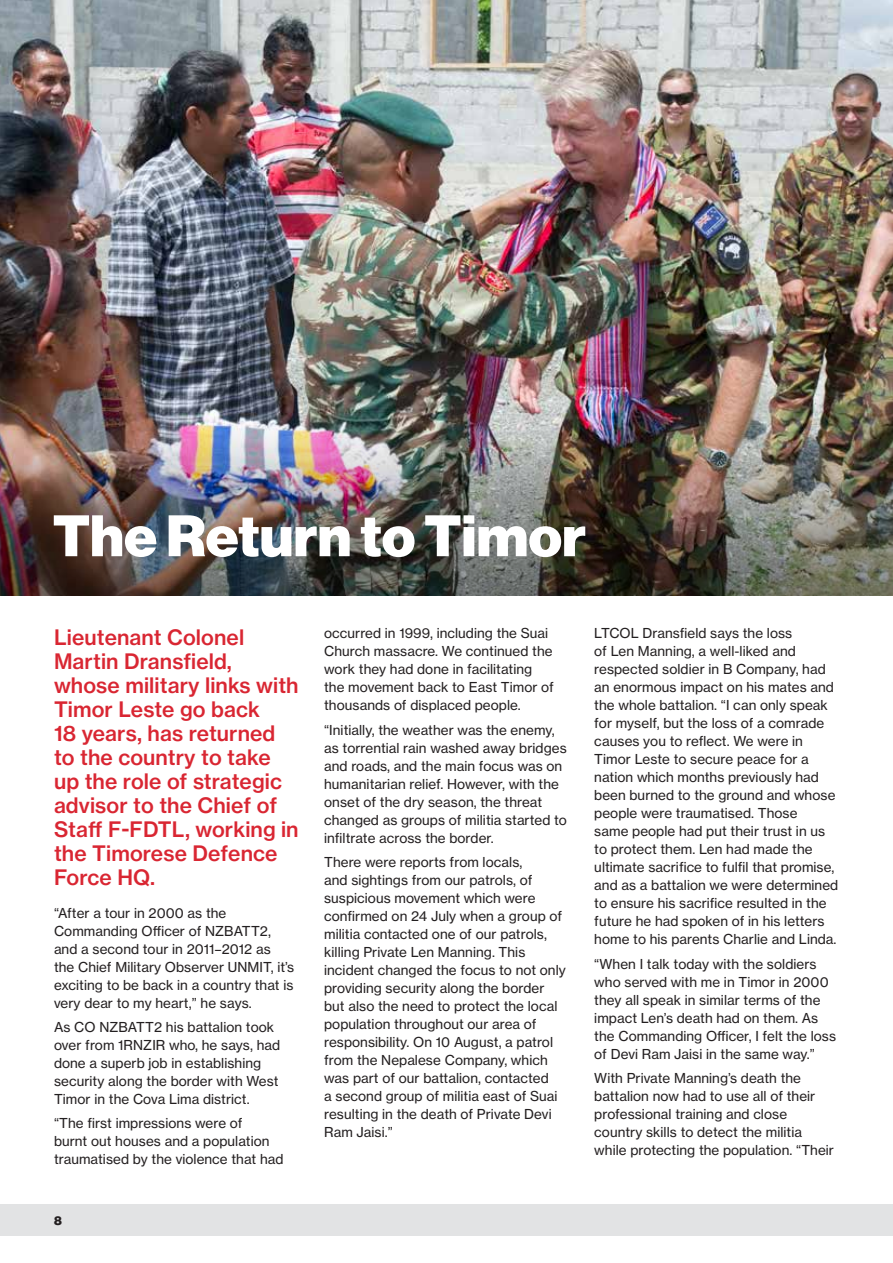
<style>
.page{position:relative;width:893px;height:1263px;background:#fff}
.page>*{position:absolute;margin:0;border:0;box-sizing:border-box;transform-origin:0 0}
.t1{font:900 57.15px "Haas Grot Disp 95";color:#fff}
.t2{font:500 21px/24px "Haas Grot Text 65";letter-spacing:.005em;color:#d92632}
.t3{font:13.5px/18px "Haas Grot Text 55 Roman";letter-spacing:.005em;color:#231f20}
.t4{font:900 12px "Haas Grot Disp 95";color:#231f20}
</style>
<div class="page">
<div style="left:0;top:1204px;width:893px;height:31px;background:#e2e3e4"></div>
<img style="left:0;top:0;width:893px;height:423px">
<img style="left:0;top:423px;width:893px;height:173px">
<h1 class="t1" style="left:53px;top:502px;width:534px">The Return to Timor</h1>
<h2 class="t2" style="left:54px;top:625px;width:246px">Lieutenant Colonel<br>Martin Dransfield, whose military links with<br>Timor Leste go back<br>18 years, has returned to the country to take up the role of strategic advisor to the Chief of<br>Staff F-FDTL, working in the Timorese Defence<br>Force HQ.</h2>
<p class="t3" style="left:54px;top:903px;width:242px">“After a tour in 2000 as the Commanding Officer of NZBATT2, and a second tour in 2011–2012 as the Chief Military Observer UNMIT, it’s exciting to be back in a country that is very dear to my heart,” he says.</p>
<p class="t3" style="left:54px;top:1018px;width:228px">As CO NZBATT2 his battalion took over from 1RNZIR who, he says, had done a superb job in establishing security along the border with West Timor in the Cova Lima district.</p>
<p class="t3" style="left:54px;top:1114px;width:231px">“The first impressions were of<br>burnt out houses and a population traumatised by the violence that had</p>
<p class="t4" style="left:54px;top:1213px;width:9px">8</p>
<p class="t3" style="left:324px;top:624px;width:231px">occurred in 1999, including the Suai Church massacre. We continued the work they had done in facilitating the movement back to East Timor of thousands of displaced people.</p>
<p class="t3" style="left:324px;top:721px;width:244px">“Initially, the weather was the enemy, as torrential rain washed away bridges and roads, and the main focus was on humanitarian relief. However, with the onset of the dry season, the threat changed as groups of militia started to infiltrate across the border.</p>
<p class="t3" style="left:324px;top:853px;width:243px">There were reports from locals,<br>and sightings from our patrols, of suspicious movement which were confirmed on 24 July when a group of militia contacted one of our patrols, killing Private Len Manning. This incident changed the focus to not only providing security along the border but also the need to protect the local population throughout our area of responsibility. On 10 August, a patrol from the Nepalese Company, which was part of our battalion, contacted<br>a second group of militia east of Suai resulting in the death of Private Devi Ram Jaisi.”</p>
<p class="t3" style="left:594px;top:624px;width:245px">LTCOL Dransfield says the loss<br>of Len Manning, a well-liked and respected soldier in B Company, had an enormous impact on his mates and the whole battalion. “I can only speak for myself, but the loss of a comrade causes you to reflect. We were in Timor Leste to secure peace for a nation which months previously had been burned to the ground and whose people were traumatised. Those<br>same people had put their trust in us to protect them. Len had made the ultimate sacrifice to fulfil that promise, and as a battalion we were determined to ensure his sacrifice resulted in the future he had spoken of in his letters home to his parents Charlie and Linda.</p>
<p class="t3" style="left:594px;top:955px;width:243px">“When I talk today with the soldiers who served with me in Timor in 2000 they all speak in similar terms of the impact Len’s death had on them. As the Commanding Officer, I felt the loss of Devi Ram Jaisi in the same way.”</p>
<p class="t3" style="left:594px;top:1069px;width:241px">With Private Manning’s death the battalion now had to use all of their professional training and close country skills to detect the militia while protecting the population. “Their</p>
</div>
